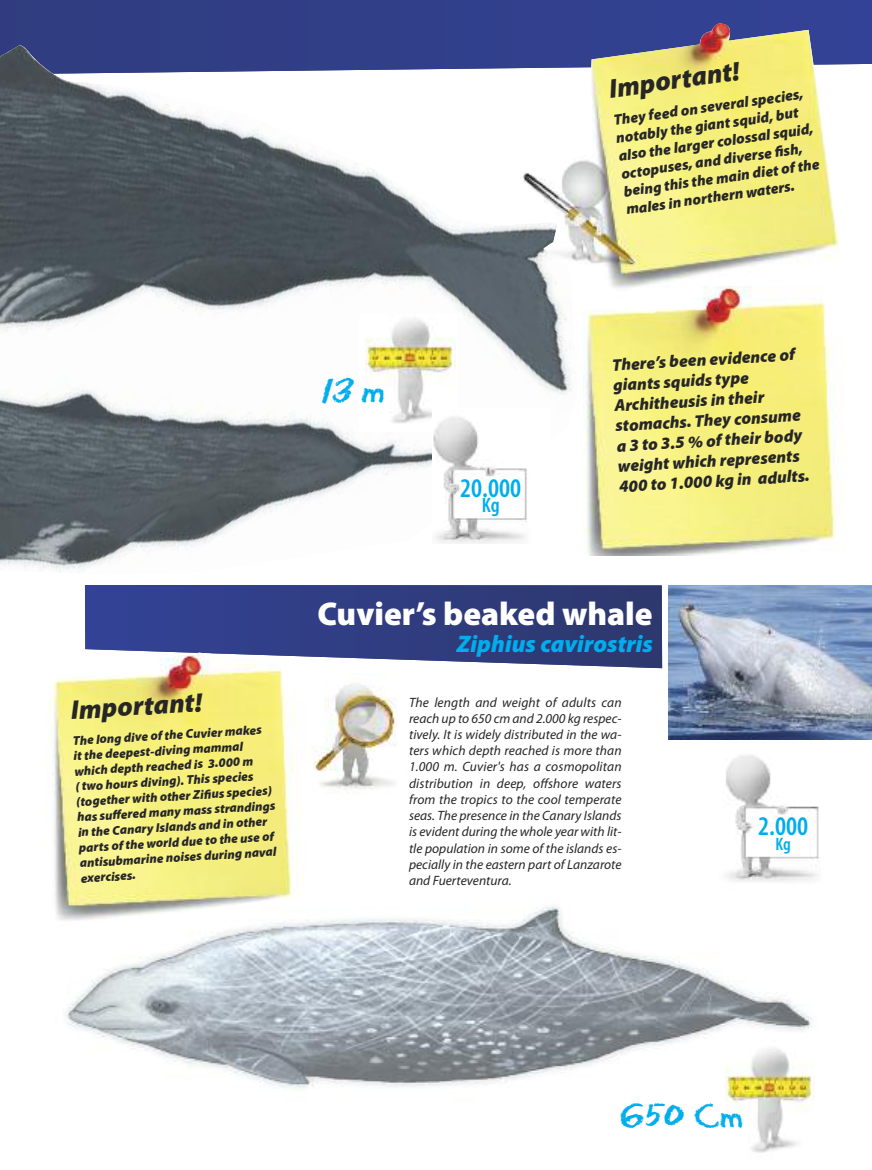
<style>
.page{position:relative;width:872px;height:1170px;background:#fff}
.page>*{position:absolute;margin:0;border:0;box-sizing:border-box;transform-origin:0 0}
.t1{font:36px "Eraser Dust";color:#00aded}
.t2{font:italic 36px "Eraser Dust";color:#00aded}
.t3{font:900 33px "Myriad Pro";color:#fff}
.t4{font:italic 900 27px "Myriad Pro";color:#272627}
.t5{font:600 condensed 27px "Myriad Pro";color:#00aded}
.t6{font:italic 900 24px "Myriad Pro";color:#00aded}
.t7{font:600 condensed 21px "Myriad Pro";color:#00aded}
.t8{font:600 condensed 18px "Myriad Pro";color:#00aded}
.t9{font:italic 900 16.95px/20.2px "Myriad Pro";color:#272627}
.t10{font:italic 900 15px/18px "Myriad Pro";color:#272627}
.t11{font:italic 13.5px/16.2px "Myriad Pro";color:#272627;text-align:justify}
.t12{font:italic 900 12.75px/15.3px "Myriad Pro";color:#272627}
</style>
<div class="page">
<img style="left:66px;top:906px;width:746px;height:183px">
<svg style="left:0;top:0;width:872px;height:65px;background:#313f89"></svg>
<img style="left:0;top:43px;width:571px;height:529px">
<img style="left:316px;top:684px;width:81px;height:106px">
<svg style="left:85px;top:585px;width:577px;height:83px;background:#394586"></svg>
<img style="left:668px;top:585px;width:204px;height:154px">
<img style="left:726px;top:755px;width:93px;height:127px">
<div style="left:694px;top:1040px;width:154px;height:121px;background:#fff"></div>
<img style="left:725px;top:1048px;width:89px;height:105px">
<div style="left:359px;top:315px;width:98px;height:117px;background:#fff"></div>
<img style="left:366px;top:318px;width:89px;height:105px">
<div style="left:432px;top:408px;width:119px;height:135px;background:#fff"></div>
<img style="left:433px;top:417px;width:94px;height:126px">
<img style="left:583px;top:306px;width:255px;height:249px">
<img style="left:521px;top:23px;width:320px;height:283px">
<img style="left:50px;top:652px;width:266px;height:278px">
<h3 class="t4" style="left:608px;top:79px;width:133px;rotate:-8deg">Important!</h3>
<p class="t10" style="left:612px;top:112px;width:199px;rotate:-8deg">They feed on several species, notably the giant squid, but also the larger colossal squid, octopuses, and diverse fi sh, being this the main diet of the males in northern waters.</p>
<h3 class="t4" style="left:70px;top:699px;width:133px;rotate:-3deg">Important!</h3>
<p class="t12" style="left:72px;top:733px;width:200px;rotate:-3deg">The long dive of the Cuvier makes it the deepest-diving mammal which depth reached is 3.000 m<br>( two hours diving). This species (together with other Zifi us species) has suff ered many mass strandings in the Canary Islands and in other parts of the world due to the use of antisubmarine noises during naval exercises.</p>
<h1 class="t2" style="left:320px;top:366px;width:72px">13 m</h1>
<h3 class="t5" style="left:460px;top:478px;width:62px">20.000</h3>
<h3 class="t7" style="left:482px;top:497px;width:19px">Kg</h3>
<p class="t9" style="left:611px;top:356px;width:193px;rotate:-3deg">There’s been evidence of giants squids type<br>Architheusis in their stomachs. They consume a 3 to 3.5 % of their body weight which represents<br>400 to 1.000 kg in adults.</p>
<h2 class="t3" style="left:317px;top:601px;width:337px">Cuvier’s beaked whale</h2>
<h3 class="t6" style="left:457px;top:634px;width:198px">Ziphius cavirostris</h3>
<p class="t11" style="left:409px;top:695px;width:214px">The length and weight of adults can reach up to 650 cm and 2.000 kg respec&shy;tively. It is widely distributed in the wa&shy;ters which depth reached is more than 1.000 m. Cuvier's has a cosmopolitan distribution in deep, offshore waters from the tropics to the cool temperate seas. The presence in the Canary Islands is evident during the whole year with lit&shy;tle population in some of the islands es&shy;pecially in the eastern part of Lanzarote and Fuerteventura.</p>
<h3 class="t5" style="left:758px;top:816px;width:51px">2.000</h3>
<h3 class="t8" style="left:775px;top:837px;width:17px">Kg</h3>
<h1 class="t1" style="left:620px;top:1090px;width:124px">650 Cm</h1>
</div>
